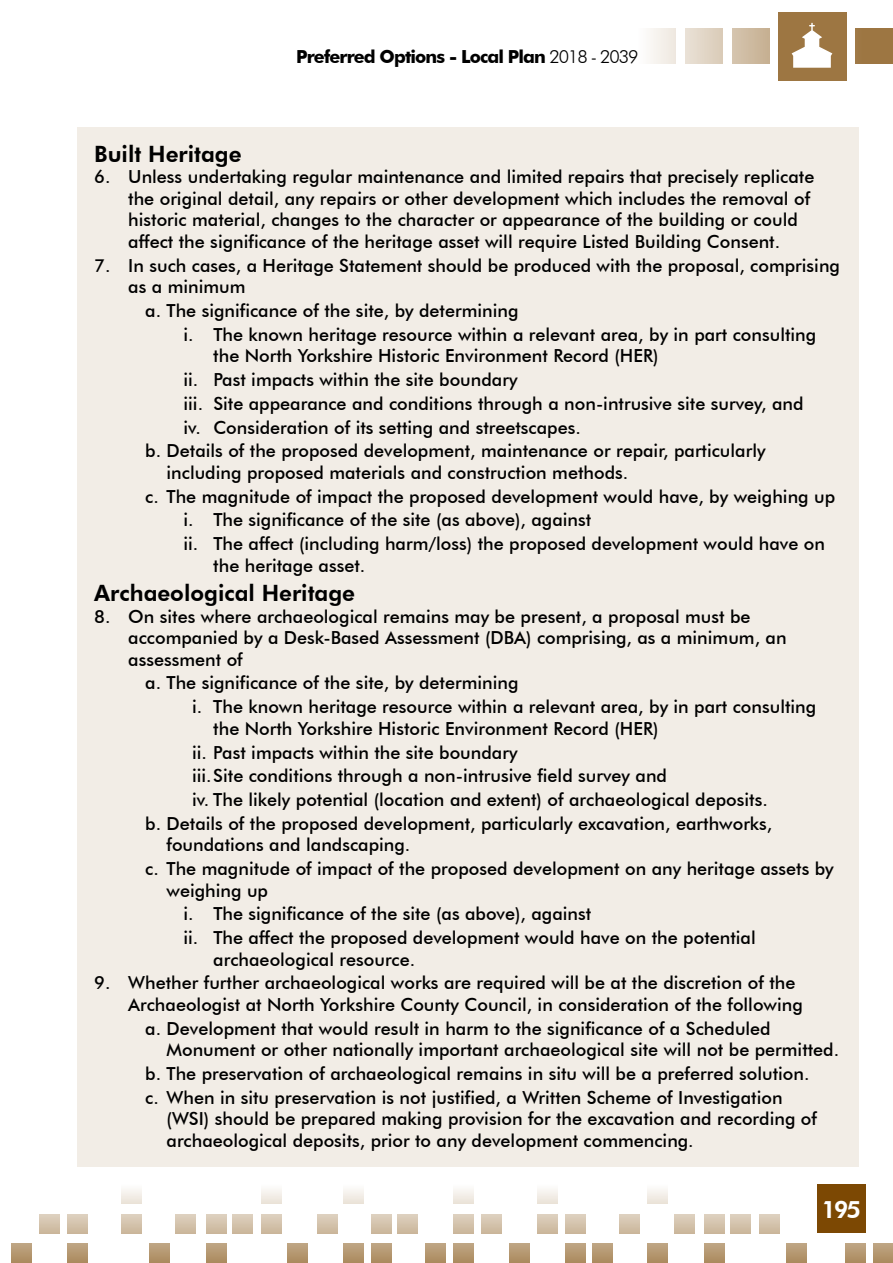
<style>
.page{position:relative;width:893px;height:1263px;background:#fff}
.page>*{position:absolute;margin:0;border:0;box-sizing:border-box;transform-origin:0 0}
.t1{font:800 24px "Futura BT";color:#fff}
.Paragraph_headings_2{font:800 22.5px "Futura BT";color:#000}
.t2{font:500 18px/21.6px "Futura BT";color:#000}
.t3{font:700 18px "Futura BT";letter-spacing:-.05em;color:#000}
.s1{font-weight:300}
</style>
<div class="page">
<svg style="left:67px;top:1214px;width:20px;height:19px"></svg>
<svg style="left:566px;top:1214px;width:20px;height:19px"></svg>
<div style="left:538px;top:1184px;width:20px;height:20px;background:linear-gradient(to bottom,#fefefe,#ebe4d9)"></div>
<div style="left:454px;top:1184px;width:20px;height:20px;background:linear-gradient(to bottom,#fefefe,#ebe4d9)"></div>
<div style="left:343px;top:1184px;width:20px;height:20px;background:linear-gradient(to bottom,#fefefe,#ebe4d9)"></div>
<div style="left:262px;top:1184px;width:20px;height:20px;background:linear-gradient(to bottom,#fefefe,#ebe4d9)"></div>
<div style="left:122px;top:1184px;width:20px;height:20px;background:linear-gradient(to bottom,#fefefe,#ebe4d9)"></div>
<div style="left:648px;top:1184px;width:20px;height:20px;background:linear-gradient(to bottom,#fefefe,#ebe4d9)"></div>
<svg style="left:593px;top:1244px;width:20px;height:19px"></svg>
<svg style="left:873px;top:1244px;width:20px;height:19px"></svg>
<svg style="left:67px;top:1244px;width:20px;height:19px"></svg>
<svg style="left:566px;top:1244px;width:20px;height:19px"></svg>
<svg style="left:846px;top:1244px;width:20px;height:19px"></svg>
<svg style="left:39px;top:1214px;width:20px;height:19px"></svg>
<svg style="left:538px;top:1214px;width:20px;height:19px"></svg>
<svg style="left:11px;top:1244px;width:20px;height:19px"></svg>
<svg style="left:510px;top:1244px;width:20px;height:19px"></svg>
<svg style="left:482px;top:1214px;width:20px;height:19px"></svg>
<svg style="left:454px;top:1214px;width:20px;height:19px"></svg>
<svg style="left:454px;top:1244px;width:20px;height:19px"></svg>
<svg style="left:149px;top:1244px;width:21px;height:19px"></svg>
<svg style="left:648px;top:1244px;width:20px;height:19px"></svg>
<svg style="left:206px;top:1214px;width:20px;height:19px"></svg>
<svg style="left:704px;top:1214px;width:21px;height:19px"></svg>
<svg style="left:206px;top:1244px;width:20px;height:19px"></svg>
<svg style="left:704px;top:1244px;width:21px;height:19px"></svg>
<svg style="left:262px;top:1214px;width:20px;height:19px"></svg>
<svg style="left:760px;top:1214px;width:20px;height:19px"></svg>
<svg style="left:317px;top:1214px;width:20px;height:19px"></svg>
<svg style="left:371px;top:1214px;width:20px;height:19px"></svg>
<svg style="left:371px;top:1244px;width:20px;height:19px"></svg>
<svg style="left:122px;top:1214px;width:20px;height:19px"></svg>
<svg style="left:620px;top:1214px;width:20px;height:19px"></svg>
<svg style="left:176px;top:1214px;width:20px;height:19px"></svg>
<svg style="left:674px;top:1214px;width:20px;height:19px"></svg>
<svg style="left:232px;top:1214px;width:21px;height:19px"></svg>
<svg style="left:731px;top:1214px;width:20px;height:19px"></svg>
<svg style="left:288px;top:1244px;width:20px;height:19px"></svg>
<svg style="left:786px;top:1244px;width:20px;height:19px"></svg>
<svg style="left:343px;top:1244px;width:20px;height:19px"></svg>
<svg style="left:398px;top:1214px;width:20px;height:19px"></svg>
<svg style="left:426px;top:1244px;width:20px;height:19px"></svg>
<div style="left:817px;top:1184px;width:48px;height:49px;background:#7c4803"></div>
<div style="left:856px;top:28px;width:37px;height:36px;background:#9d7642"></div>
<div style="left:732px;top:28px;width:38px;height:36px;background:linear-gradient(to right,#d5c4ae,#c6b092)"></div>
<div style="left:686px;top:28px;width:37px;height:36px;background:linear-gradient(to bottom,#e1d6c7,#e1d6c7)"></div>
<div style="left:639px;top:28px;width:37px;height:36px;background:linear-gradient(to bottom,#f6f3ee,#f6f3ee)"></div>
<div style="left:778px;top:12px;width:68px;height:69px;background:#9d7642"></div>
<div style="left:77px;top:128px;width:782px;height:1039px;background:#f2ede6"></div>
<svg style="left:792px;top:23px;width:40px;height:45px"></svg>
<p class="t3" style="left:296px;top:46px;width:344px">Preferred Options - Local Plan <span class="s1">2018 - 2039</span></p>
<h2 class="Paragraph_headings_2" style="left:94px;top:140px;width:149px">Built Heritage</h2>
<p class="t2" style="left:128px;top:166px;width:688px;text-indent:-34px">6. Unless undertaking regular maintenance and limited repairs that precisely replicate the original detail, any repairs or other development which includes the removal of historic material, changes to the character or appearance of the building or could affect the significance of the heritage asset will require Listed Building Consent.</p>
<p class="t2" style="left:128px;top:254px;width:713px;text-indent:-34px">7. In such cases, a Heritage Statement should be produced with the proposal, comprising as a minimum</p>
<p class="t2" style="left:145px;top:300px;width:375px">a. The significance of the site, by determining</p>
<p class="t2" style="left:213px;top:323px;width:604px;text-indent:-30px">i. The known heritage resource within a relevant area, by in part consulting the North Yorkshire Historic Environment Record (HER)</p>
<p class="t2" style="left:184px;top:369px;width:335px">ii. Past impacts within the site boundary</p>
<p class="t2" style="left:184px;top:393px;width:621px">iii. Site appearance and conditions through a non-intrusive site survey, and</p>
<p class="t2" style="left:184px;top:416px;width:399px">iv. Consideration of its setting and streetscapes.</p>
<p class="t2" style="left:167px;top:440px;width:600px;text-indent:-21px">b. Details of the proposed development, maintenance or repair, particularly including proposed materials and construction methods.</p>
<p class="t2" style="left:145px;top:485px;width:691px">c. The magnitude of impact the proposed development would have, by weighing up</p>
<p class="t2" style="left:184px;top:509px;width:409px">i. The significance of the site (as above), against</p>
<p class="t2" style="left:213px;top:533px;width:613px;text-indent:-30px">ii. The affect (including harm/loss) the proposed development would have on the heritage asset.</p>
<h2 class="Paragraph_headings_2" style="left:94px;top:579px;width:262px">Archaeological Heritage</h2>
<p class="t2" style="left:128px;top:605px;width:660px;text-indent:-34px">8. On sites where archaeological remains may be present, a proposal must be accompanied by a Desk-Based Assessment (DBA) comprising, as a minimum, an assessment of</p>
<p class="t2" style="left:145px;top:672px;width:375px">a. The significance of the site, by determining</p>
<p class="t2" style="left:213px;top:696px;width:604px;text-indent:-21px">i. The known heritage resource within a relevant area, by in part consulting the North Yorkshire Historic Environment Record (HER)</p>
<p class="t2" style="left:192px;top:741px;width:327px">ii. Past impacts within the site boundary</p>
<p class="t2" style="left:192px;top:765px;width:476px">iii.Site conditions through a non-intrusive field survey and</p>
<p class="t2" style="left:192px;top:789px;width:577px">iv. The likely potential (location and extent) of archaeological deposits.</p>
<p class="t2" style="left:167px;top:812px;width:607px;text-indent:-21px">b. Details of the proposed development, particularly excavation, earthworks, foundations and landscaping.</p>
<p class="t2" style="left:167px;top:858px;width:669px;text-indent:-21px">c. The magnitude of impact of the proposed development on any heritage assets by weighing up</p>
<p class="t2" style="left:184px;top:903px;width:409px">i. The significance of the site (as above), against</p>
<p class="t2" style="left:213px;top:927px;width:544px;text-indent:-30px">ii. The affect the proposed development would have on the potential archaeological resource.</p>
<p class="t2" style="left:128px;top:972px;width:676px;text-indent:-34px">9. Whether further archaeological works are required will be at the discretion of the<br>Archaeologist at North Yorkshire County Council, in consideration of the following</p>
<p class="t2" style="left:167px;top:1017px;width:674px;text-indent:-21px">a. Development that would result in harm to the significance of a Scheduled<br>Monument or other nationally important archaeological site will not be permitted.</p>
<p class="t2" style="left:145px;top:1063px;width:666px">b. The preservation of archaeological remains in situ will be a preferred solution.</p>
<p class="t2" style="left:167px;top:1086px;width:652px;text-indent:-21px">c. When in situ preservation is not justified, a Written Scheme of Investigation (WSI) should be prepared making provision for the excavation and recording of archaeological deposits, prior to any development commencing.</p>
<h1 class="t1" style="left:821px;top:1195px;width:41px">195</h1>
</div>
